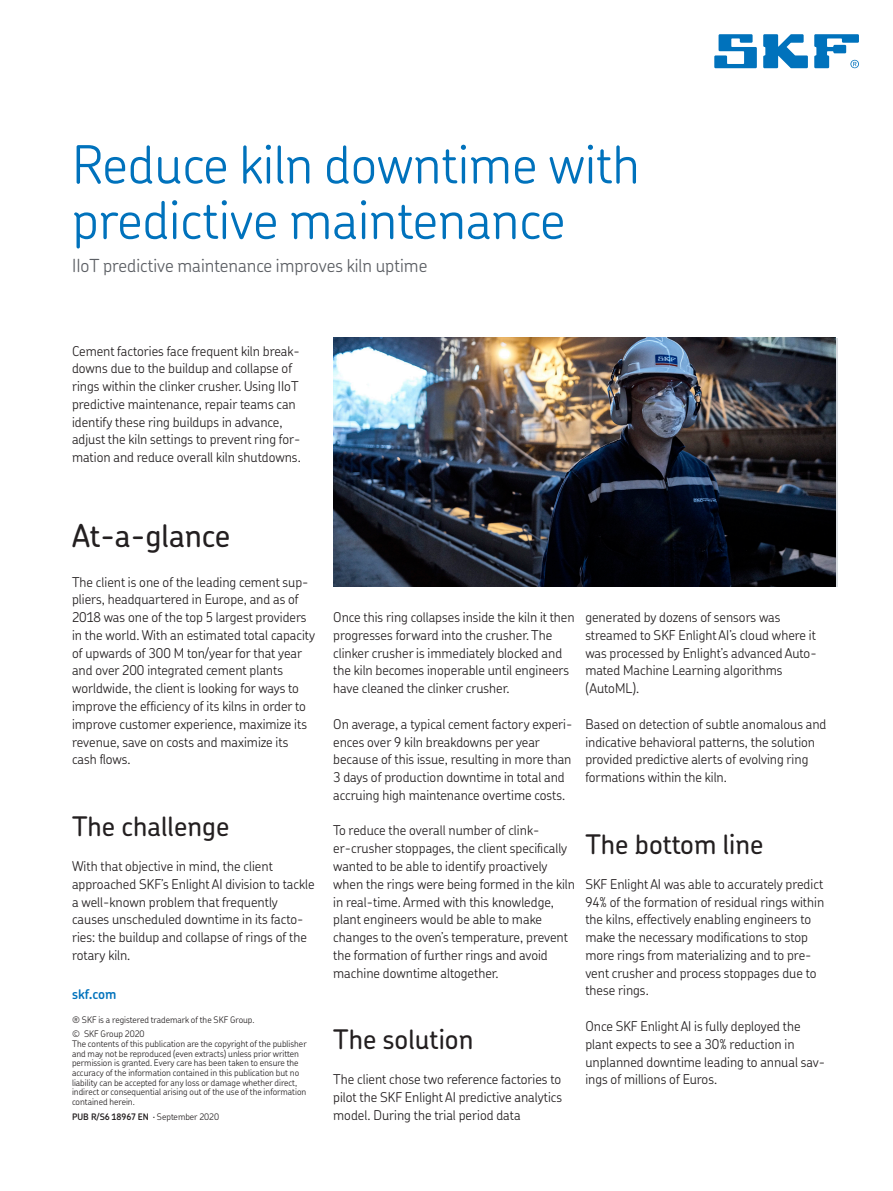
<style>
.page{position:relative;width:893px;height:1191px;background:#fff}
.page>*{position:absolute;margin:0;border:0;box-sizing:border-box;transform-origin:0 0}
.Cover_title{font:300 52.5px/55.5px "SKF Chevin OT";color:#0072bc}
.Heading_2{font:500 31.5px "SKF Chevin OT";color:#231f20}
.Heading_3{font:500 27px "SKF Chevin OT";color:#231f20}
.Cover_subtitle{font:300 18px "SKF Chevin OT";color:#5c5f64}
.Body_copy_first_para{font:300 13.5px/17.7px "SKF Chevin OT";color:#231f20}
.Back_cover_urls{font:600 13.5px "SKF Chevin OT";color:#0072bc}
.General_disclaimer{font:300 9px/9.8px "SKF Chevin OT";color:#231f20}
.SKF_group{font:300 9px "SKF Chevin OT";color:#231f20}
.General_disclaimer-2{font:600 9px "SKF Chevin OT";color:#231f20}
.s1{font-weight:300}
</style>
<div class="page">
<img style="left:333px;top:338px;width:502px;height:249px">
<svg style="left:714px;top:34px;width:42px;height:34px"></svg>
<svg style="left:763px;top:34px;width:44px;height:34px"></svg>
<svg style="left:814px;top:34px;width:44px;height:34px"></svg>
<p class="Cover_title" style="left:72px;top:129px;width:569px">Reduce kiln downtime with predictive maintenance</p>
<p class="Cover_subtitle" style="left:72px;top:249px;width:357px">IIoT predictive maintenance improves kiln uptime</p>
<p class="Body_copy_first_para" style="left:72px;top:340px;width:230px">Cement factories face frequent kiln break&shy;downs due to the buildup and collapse of rings within the clinker crusher. Using IIoT predictive maintenance, repair teams can identify these ring buildups in advance, adjust the kiln settings to prevent ring for&shy;mation and reduce overall kiln shutdowns.</p>
<p class="Heading_2" style="left:72px;top:507px;width:160px">At-a-glance</p>
<p class="Body_copy_first_para" style="left:72px;top:571px;width:245px">The client is one of the leading cement sup&shy;pliers, headquartered in Europe, and as of 2018 was one of the top 5 largest providers in the world. With an estimated total capacity of upwards of 300 M ton/year for that year and over 200 integrated cement plants worldwide, the client is looking for ways to improve the efficiency of its kilns in order to improve customer experience, maximize its revenue, save on costs and maximize its cash flows.</p>
<p class="Heading_3" style="left:72px;top:801px;width:159px">The challenge</p>
<p class="Body_copy_first_para" style="left:72px;top:855px;width:244px">With that objective in mind, the client approached SKF’s Enlight AI division to tackle a well-known problem that frequently causes unscheduled downtime in its facto&shy;ries: the buildup and collapse of rings of the rotary kiln.</p>
<p class="Back_cover_urls" style="left:72px;top:982px;width:46px">skf.com</p>
<p class="SKF_group" style="left:72px;top:1011px;width:184px">® SKF is a registered trademark of the SKF Group.</p>
<p class="SKF_group" style="left:72px;top:1026px;width:74px">© SKF Group 2020</p>
<p class="General_disclaimer" style="left:72px;top:1038px;width:236px">The contents of this publication are the copyright of the publisher and may not be reproduced (even extracts) unless prior written permission is granted. Every care has been taken to ensure the accuracy of the information contained in this publication but no liability can be accepted for any loss or damage whether direct, indirect or consequential arising out of the use of the information contained herein.</p>
<p class="General_disclaimer-2" style="left:72px;top:1108px;width:149px">PUB R/S6 18967 EN <span class="s1">· September 2020</span></p>
<p class="Body_copy_first_para" style="left:333px;top:607px;width:243px">Once this ring collapses inside the kiln it then progresses forward into the crusher. The clinker crusher is immediately blocked and the kiln becomes inoperable until engineers have cleaned the clinker crusher.</p>
<p class="Body_copy_first_para" style="left:333px;top:713px;width:241px">On average, a typical cement factory experi&shy;ences over 9 kiln breakdowns per year because of this issue, resulting in more than 3 days of production downtime in total and accruing high maintenance overtime costs.</p>
<p class="Body_copy_first_para" style="left:333px;top:820px;width:243px">To reduce the overall number of clink&shy;er-crusher stoppages, the client specifically wanted to be able to identify proactively when the rings were being formed in the kiln in real-time. Armed with this knowledge, plant engineers would be able to make changes to the oven’s temperature, prevent the formation of further rings and avoid machine downtime altogether.</p>
<p class="Heading_3" style="left:333px;top:1014px;width:142px">The solution</p>
<p class="Body_copy_first_para" style="left:333px;top:1069px;width:230px;text-align:justify">The client chose two reference factories to pilot the SKF Enlight AI predictive analytics model. During the trial period data</p>
<p class="Body_copy_first_para" style="left:585px;top:607px;width:233px">generated by dozens of sensors was streamed to SKF Enlight AI’s cloud where it was processed by Enlight’s advanced Auto&shy;mated Machine Learning algorithms (AutoML).</p>
<p class="Body_copy_first_para" style="left:585px;top:713px;width:243px">Based on detection of subtle anomalous and indicative behavioral patterns, the solution provided predictive alerts of evolving ring formations within the kiln.</p>
<p class="Heading_3" style="left:585px;top:819px;width:180px">The bottom line</p>
<p class="Body_copy_first_para" style="left:585px;top:873px;width:240px">SKF Enlight AI was able to accurately predict 94% of the formation of residual rings within the kilns, effectively enabling engineers to make the necessary modifications to stop more rings from materializing and to pre&shy;vent crusher and process stoppages due to these rings.</p>
<p class="Body_copy_first_para" style="left:585px;top:1015px;width:241px">Once SKF Enlight AI is fully deployed the plant expects to see a 30% reduction in unplanned downtime leading to annual sav&shy;ings of millions of Euros.</p>
</div>
